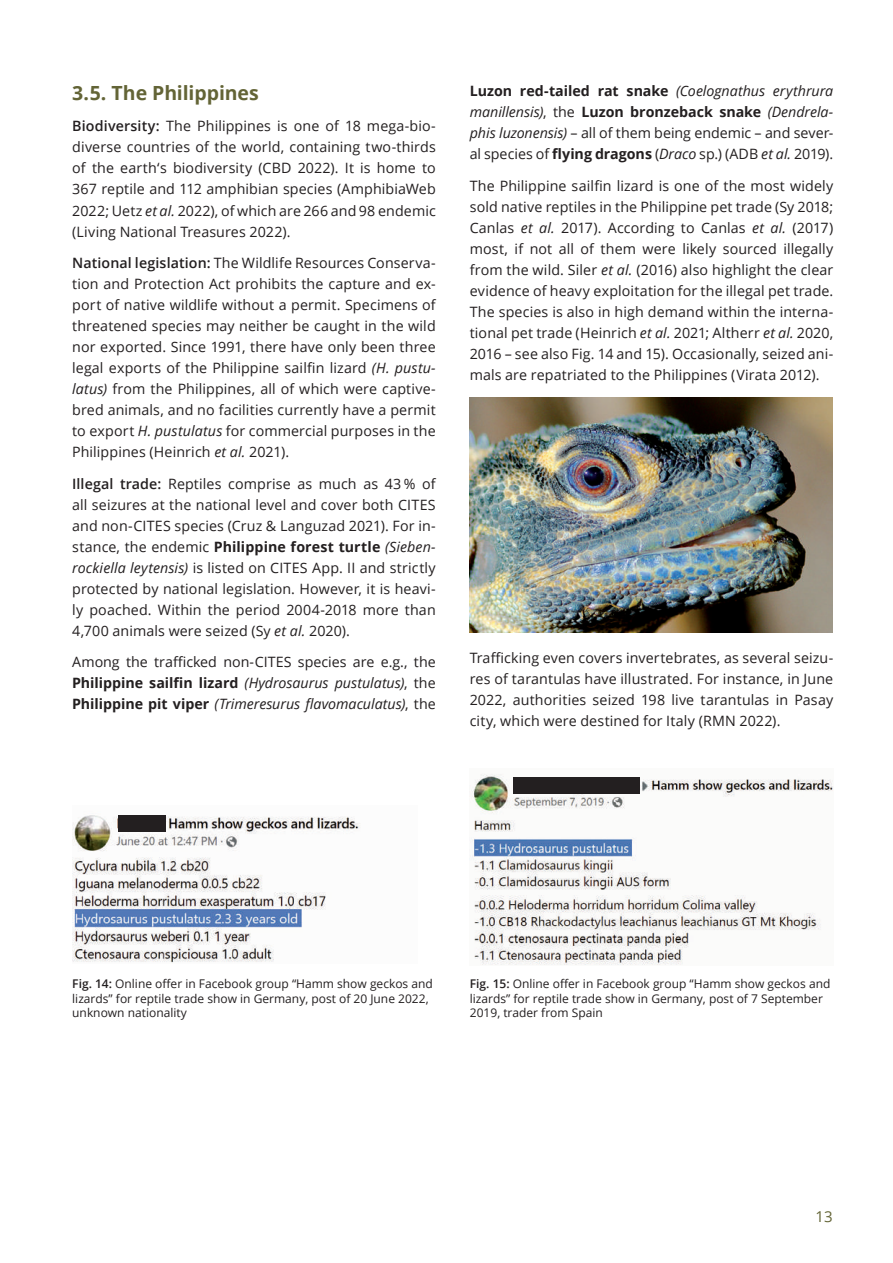
<style>
.page{position:relative;width:893px;height:1263px;background:#fff}
.page>*{position:absolute;margin:0;border:0;box-sizing:border-box;transform-origin:0 0}
.t1{font:700 19.5px "Open Sans";letter-spacing:-.005em;color:#636436}
.t2{font:15px "Open Sans";color:#636436}
.t3{font:14.25px/21px "Open Sans";letter-spacing:.005em;color:#231f20;text-align:justify}
.t4{font:italic 14.25px/21px "Open Sans";letter-spacing:-.005em;color:#231f20;text-align:justify}
.t5{font:12px/14.4px "Open Sans";color:#231f20}
.s1{font-weight:600}
.s2{font-style:italic}
.s3{font-weight:700}
.s4{font-weight:700;font-style:normal}
.s5{font-style:normal}
</style>
<div class="page">
<img style="left:470px;top:774px;width:363px;height:191px">
<img style="left:470px;top:398px;width:363px;height:234px">
<img style="left:72px;top:815px;width:288px;height:148px">
<div style="left:118px;top:815px;width:48px;height:16px;background:#231f20"></div>
<div style="left:513px;top:777px;width:126px;height:17px;background:#231f20"></div>
<h1 class="t1" style="left:72px;top:79px;width:188px">3.5. The Philippines</h1>
<p class="t3" style="left:72px;top:115px;width:365px"><span class="s1">Biodiversity:</span> The Philippines is one of 18 mega-bio&shy;diverse countries of the world, containing two-thirds of the earth‘s biodiversity (CBD 2022). It is home to 367 reptile and 112 amphibian species (AmphibiaWeb 2022; Uetz <span class="s2">et al.</span> 2022), of which are 266 and 98 endemic (Living National Treasures 2022).</p>
<p class="t3" style="left:72px;top:252px;width:365px"><span class="s1">National legislation:</span> The Wildlife Resources Conserva&shy;tion and Protection Act prohibits the capture and ex&shy;port of native wildlife without a permit. Specimens of threatened species may neither be caught in the wild nor exported. Since 1991, there have only been three legal exports of the Philippine sailfin lizard <span class="s2">(H. pustu&shy;latus)</span> from the Philippines, all of which were captive&shy;bred animals, and no facilities currently have a permit to export <span class="s2">H. pustulatus</span> for commercial purposes in the Philippines (Heinrich <span class="s2">et al.</span> 2021).</p>
<p class="t3" style="left:72px;top:473px;width:365px"><span class="s1">Illegal trade:</span> Reptiles comprise as much as 43 % of all seizures at the national level and cover both CITES and non-CITES species (Cruz &amp; Languzad 2021). For in&shy;stance, the endemic <span class="s3">Philippine forest turtle</span> <span class="s2">(Sieben&shy;rockiella leytensis)</span> is listed on CITES App. II and strictly protected by national legislation. However, it is heavi&shy;ly poached. Within the period 2004-2018 more than 4,700 animals were seized (Sy <span class="s2">et al.</span> 2020).</p>
<p class="t3" style="left:72px;top:651px;width:365px">Among the trafficked non-CITES species are e.g., the <span class="s3">Philippine sailfin lizard</span> <span class="s2">(Hydrosaurus pustulatus)</span>, the <span class="s3">Philippine pit viper</span> <span class="s2">(Trimeresurus flavomaculatus)</span>, the</p>
<p class="t4" style="left:470px;top:80px;width:365px"><span class="s4">Luzon red-tailed rat snake</span> (Coelognathus erythrura manillensis)<span class="s5">, the</span> <span class="s4">Luzon bronzeback snake</span> (Dendrela&shy;phis luzonensis) <span class="s5">– all of them being endemic – and sever&shy;al species of</span> <span class="s4">flying dragons</span> <span class="s5">(</span>Draco <span class="s5">sp.) (ADB</span> et al. <span class="s5">2019).</span></p>
<p class="t3" style="left:470px;top:175px;width:365px">The Philippine sailfin lizard is one of the most widely sold native reptiles in the Philippine pet trade (Sy 2018; Canlas <span class="s2">et al.</span> 2017). According to Canlas <span class="s2">et al.</span> (2017) most, if not all of them were likely sourced illegally from the wild. Siler <span class="s2">et al.</span> (2016) also highlight the clear evidence of heavy exploitation for the illegal pet trade.<br>The species is also in high demand within the interna&shy;tional pet trade (Heinrich <span class="s2">et al.</span> 2021; Altherr <span class="s2">et al.</span> 2020, 2016 – see also Fig. 14 and 15). Occasionally, seized ani&shy;mals are repatriated to the Philippines (Virata 2012).</p>
<p class="t3" style="left:470px;top:647px;width:365px">Trafficking even covers invertebrates, as several seizu&shy;res of tarantulas have illustrated. For instance, in June 2022, authorities seized 198 live tarantulas in Pasay city, which were destined for Italy (RMN 2022).</p>
<p class="t5" style="left:72px;top:976px;width:362px"><span class="s1">Fig. 14:</span> Online offer in Facebook group “Hamm show geckos and lizards” for reptile trade show in Germany, post of 20 June 2022, unknown nationality</p>
<p class="t5" style="left:470px;top:976px;width:362px"><span class="s1">Fig. 15:</span> Online offer in Facebook group “Hamm show geckos and lizards” for reptile trade show in Germany, post of 7 September<br>2019, trader from Spain</p>
<p class="t2" style="left:815px;top:1206px;width:19px">13</p>
</div>
